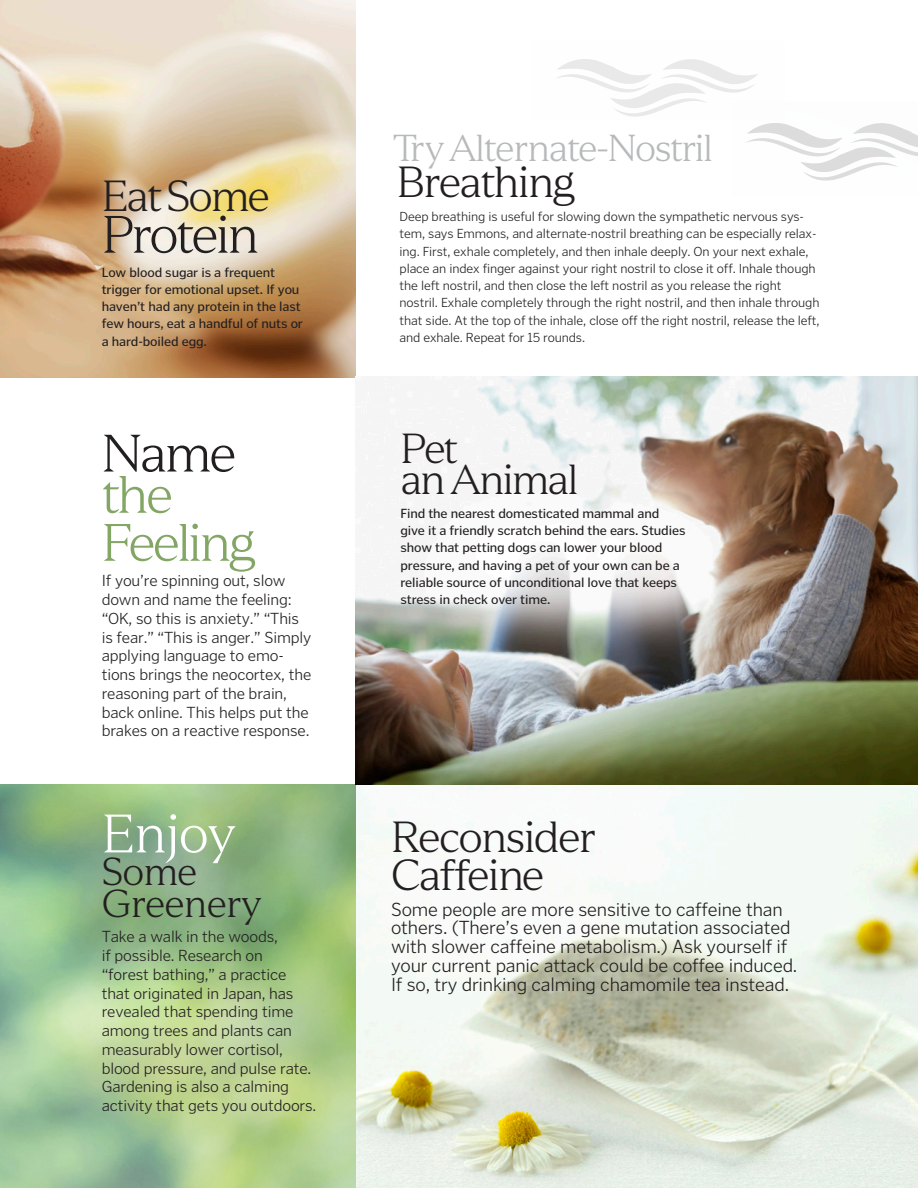
<style>
.page{position:relative;width:918px;height:1188px;background:#fff}
.page>*{position:absolute;margin:0;border:0;box-sizing:border-box;transform-origin:0 0}
.SIDEBAR_JUS_Poynter_GT_NoIndent{font:300 54px "LT Serif";letter-spacing:-.02em;color:#fff}
.SIDEBAR_JUS_Poynter_GT_NoIndent-2{font:300 52.5px/41.2px "LT Serif";letter-spacing:-.05em;color:#231f20}
.SIDEBAR_JUS_Poynter_GT_NoIndent-3{font:300 52.5px "LT Serif";letter-spacing:-.05em;color:#83a665}
.SIDEBAR_JUS_Poynter_GT_NoIndent-4{font:300 43.5px/38.2px "LT Serif";letter-spacing:-.04em;color:#231f20}
.SIDEBAR_JUS_Poynter_GT_NoIndent-5{font:300 42px/30.8px "LT Serif";letter-spacing:-.05em;color:#231f20}
.SIDEBAR_JUS_Poynter_GT_NoIndent-6{font:300 39px/32.2px "LT Serif";letter-spacing:-.02em;color:#231f20}
.SIDEBAR_JUS_Poynter_GT_NoIndent-7{font:300 37.5px "LT Serif";letter-spacing:-.04em;color:#b7b9ba}
.SIDEBAR_JUS_Poynter_GT_NoIndent-8{font:300 19.5px/18.8px "Poynter Gothic Text";letter-spacing:-.01em;color:#231f20}
.SIDEBAR_JUS_Poynter_GT_NoIndent-9{font:300 16.5px/18.8px "Poynter Gothic Text";letter-spacing:-.01em;color:#231f20}
.SIDEBAR_JUS_Poynter_GT_NoIndent-10{font:300 13.5px/17.2px "Poynter Gothic Text";letter-spacing:-.01em;color:#231f20}
.SIDEBAR_JUS_Poynter_GT_NoIndent-11{font:13.5px/17.2px "Poynter Gothic Text";letter-spacing:-.01em;color:#231f20}
.s1{color:#83a665}
</style>
<div class="page">
<img style="left:0;top:784px;width:918px;height:404px">
<img style="left:0;top:0;width:355px;height:377px">
<img style="left:355px;top:376px;width:563px;height:409px">
<svg style="left:557px;top:59px;width:201px;height:58px"></svg>
<div style="left:731px;top:102px;width:187px;height:93px;background:#fdfefe"></div>
<svg style="left:746px;top:123px;width:172px;height:58px"></svg>
<p class="SIDEBAR_JUS_Poynter_GT_NoIndent-4" style="left:102px;top:178px;width:170px">Eat Some</p>
<p class="SIDEBAR_JUS_Poynter_GT_NoIndent-2" style="left:102px;top:214px;width:159px">Protein</p>
<p class="SIDEBAR_JUS_Poynter_GT_NoIndent-11" style="left:102px;top:264px;width:203px">Low blood sugar is a frequent trigger for emotional upset. If you haven’t had any protein in the last few hours, eat a handful of nuts or a hard-boiled egg.</p>
<p class="SIDEBAR_JUS_Poynter_GT_NoIndent-2" style="left:102px;top:433px;width:136px">Name <span class="s1">the</span></p>
<p class="SIDEBAR_JUS_Poynter_GT_NoIndent-3" style="left:102px;top:513px;width:156px">Feeling</p>
<p class="SIDEBAR_JUS_Poynter_GT_NoIndent-9" style="left:102px;top:571px;width:211px">If you’re spinning out, slow down and name the feeling: “OK, so this is anxiety.” “This is fear.” “This is anger.” Simply applying language to emo&shy;tions brings the neocortex, the reasoning part of the brain, back online. This helps put the brakes on a reactive response.</p>
<p class="SIDEBAR_JUS_Poynter_GT_NoIndent" style="left:102px;top:803px;width:135px">Enjoy</p>
<p class="SIDEBAR_JUS_Poynter_GT_NoIndent-6" style="left:102px;top:855px;width:161px">Some<br>Greenery</p>
<p class="SIDEBAR_JUS_Poynter_GT_NoIndent-9" style="left:102px;top:927px;width:216px">Take a walk in the woods,<br>if possible. Research on<br>“forest bathing,” a practice that originated in Japan, has revealed that spending time among trees and plants can measurably lower cortisol, blood pressure, and pulse rate.<br>Gardening is also a calming activity that gets you outdoors.</p>
<p class="SIDEBAR_JUS_Poynter_GT_NoIndent-7" style="left:393px;top:127px;width:322px">Try Alternate-Nostril</p>
<p class="SIDEBAR_JUS_Poynter_GT_NoIndent-4" style="left:397px;top:163px;width:180px">Breathing</p>
<p class="SIDEBAR_JUS_Poynter_GT_NoIndent-10" style="left:400px;top:208px;width:422px">Deep breathing is useful for slowing down the sympathetic nervous sys&shy;tem, says Emmons, and alternate-nostril breathing can be especially relax&shy;ing. First, exhale completely, and then inhale deeply. On your next exhale, place an index finger against your right nostril to close it off. Inhale though the left nostril, and then close the left nostril as you release the right nostril. Exhale completely through the right nostril, and then inhale through that side. At the top of the inhale, close off the right nostril, release the left, and exhale. Repeat for 15 rounds.</p>
<p class="SIDEBAR_JUS_Poynter_GT_NoIndent-5" style="left:400px;top:433px;width:180px">Pet<br>an Animal</p>
<p class="SIDEBAR_JUS_Poynter_GT_NoIndent-11" style="left:400px;top:505px;width:287px">Find the nearest domesticated mammal and give it a friendly scratch behind the ears. Studies show that petting dogs can lower your blood pressure, and having a pet of your own can be a reliable source of unconditional love that keeps stress in check over time.</p>
<p class="SIDEBAR_JUS_Poynter_GT_NoIndent-4" style="left:391px;top:818px;width:206px">Reconsider<br>Caffeine</p>
<p class="SIDEBAR_JUS_Poynter_GT_NoIndent-8" style="left:391px;top:900px;width:408px">Some people are more sensitive to caffeine than others. (There’s even a gene mutation associated with slower caffeine metabolism.) Ask yourself if your current panic attack could be coffee induced.<br>If so, try drinking calming chamomile tea instead.</p>
</div>
